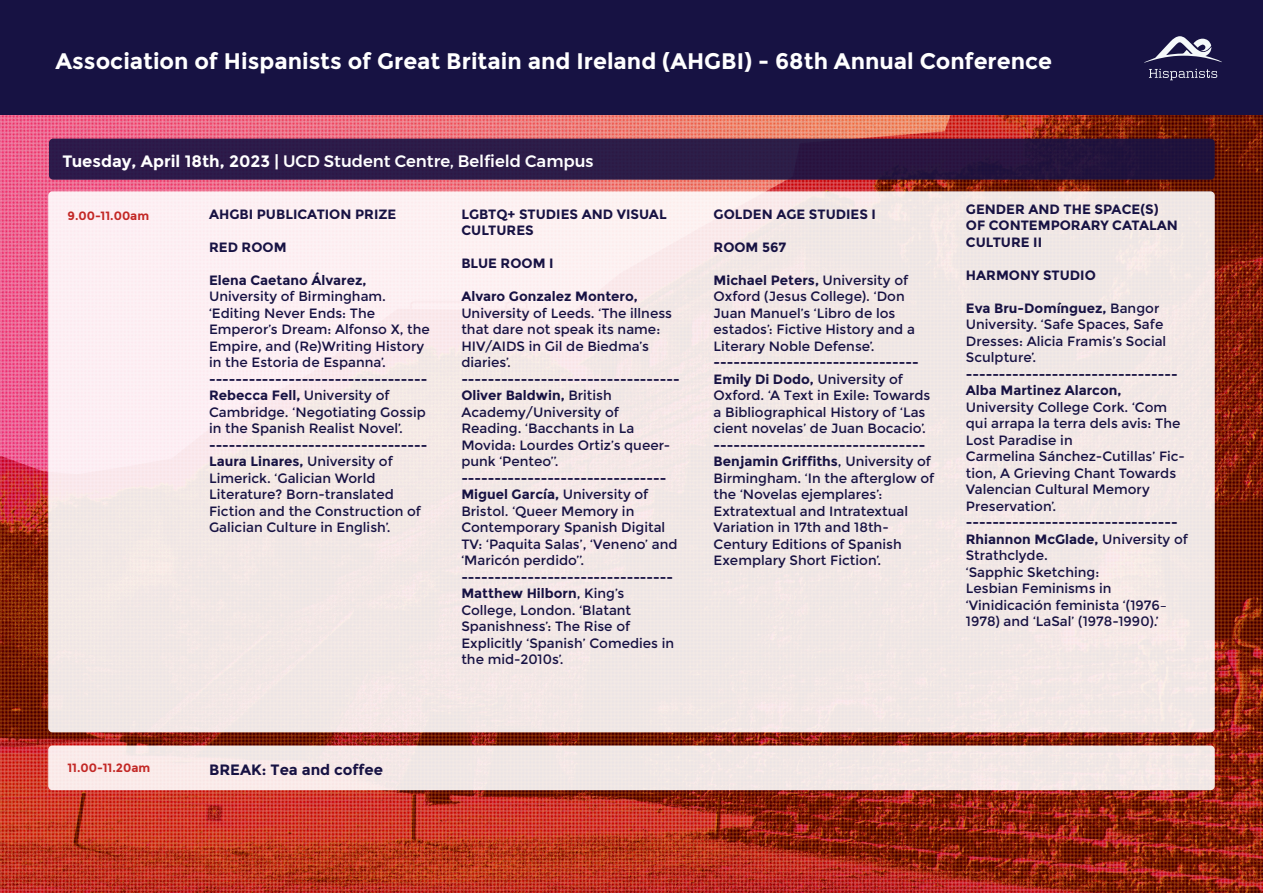
<style>
.page{position:relative;width:1263px;height:893px;background:#fff}
.page>*{position:absolute;margin:0;border:0;box-sizing:border-box;transform-origin:0 0}
.t1{font:700 22.5px "Montserrat";color:#fff}
.t2{font:500 16.5px "Montserrat";color:#fff}
.t3{font:700 15px "Montserrat";color:#171243}
.t4{font:13.5px/16.5px "Montserrat";color:#171243}
.t5{font:700 13.5px/16.5px "Montserrat";color:#171243}
.t6{font:700 12px "Montserrat";color:#c32826}
.s1{font-weight:700}
.s2{font-weight:400}
</style>
<div class="page">
<img style="left:0;top:114px;width:1263px;height:779px">
<div style="left:0;top:0;width:1263px;height:114px;background:#171243"></div>
<div style="left:48px;top:745px;width:1167px;height:45px;background:#f2e8e5;border-radius:4px"></div>
<div style="left:48px;top:191px;width:1167px;height:541px;background:linear-gradient(to right,#f8ebec,#f0e7e4);border-radius:4px"></div>
<div style="left:49px;top:139px;width:1166px;height:41px;background:#2c1a47;border-radius:4px"></div>
<svg style="left:1144px;top:36px;width:78px;height:27px"></svg>
<svg style="left:1149px;top:69px;width:68px;height:11px"></svg>
<p class="t1" style="left:56px;top:47px;width:998px">Association of Hispanists of Great Britain and Ireland (AHGBI) - 68th Annual Conference</p>
<p class="t2" style="left:62px;top:148px;width:533px"><span class="s1">Tuesday, April 18th, 2023 |</span> UCD Student Centre, Belfield Campus</p>
<p class="t6" style="left:67px;top:209px;width:83px">9.00-11.00am</p>
<p class="t5" style="left:209px;top:206px;width:189px">AHGBI PUBLICATION PRIZE</p>
<p class="t5" style="left:209px;top:239px;width:79px">RED ROOM</p>
<p class="t5" style="left:209px;top:272px;width:159px">Elena Caetano Álvarez,</p>
<p class="t4" style="left:209px;top:288px;width:179px">University of Birmingham.</p>
<p class="t4" style="left:209px;top:305px;width:168px">‘Editing Never Ends: The</p>
<p class="t4" style="left:209px;top:321px;width:222px">Emperor’s Dream: Alfonso X, the<br>Empire, and (Re)Writing History in the Estoria de Espanna’.</p>
<p class="t5" style="left:209px;top:371px;width:220px">---------------------------------</p>
<p class="t5" style="left:209px;top:387px;width:182px">Rebecca Fell, <span class="s2">University of</span></p>
<p class="t4" style="left:209px;top:404px;width:218px">Cambridge. ‘Negotiating Gossip in the Spanish Realist Novel’.</p>
<p class="t5" style="left:209px;top:437px;width:220px">---------------------------------</p>
<p class="t5" style="left:209px;top:453px;width:185px">Laura Linares, <span class="s2">University of</span></p>
<p class="t4" style="left:209px;top:470px;width:168px">Limerick. ‘Galician World</p>
<p class="t4" style="left:209px;top:486px;width:214px">Literature? Born-translated<br>Fiction and the Construction of<br>Galician Culture in English’.</p>
<p class="t5" style="left:461px;top:206px;width:207px">LGBTQ+ STUDIES AND VISUAL</p>
<p class="t5" style="left:461px;top:222px;width:74px">CULTURES</p>
<p class="t5" style="left:461px;top:255px;width:94px">BLUE ROOM I</p>
<p class="t5" style="left:461px;top:288px;width:178px">Alvaro Gonzalez Montero,</p>
<p class="t4" style="left:461px;top:305px;width:212px">University of Leeds. ‘The illness that dare not speak its name:<br>HIV/AIDS in Gil de Biedma’s</p>
<p class="t4" style="left:461px;top:354px;width:51px">diaries’.</p>
<p class="t5" style="left:461px;top:371px;width:220px">---------------------------------</p>
<p class="t5" style="left:461px;top:387px;width:152px">Oliver Baldwin, <span class="s2">British</span></p>
<p class="t4" style="left:461px;top:404px;width:159px">Academy/University of</p>
<p class="t4" style="left:461px;top:420px;width:174px">Reading. ‘Bacchants in La</p>
<p class="t4" style="left:461px;top:437px;width:210px">Movida: Lourdes Ortiz’s queer&shy;punk ‘Penteo’’.</p>
<p class="t5" style="left:461px;top:470px;width:207px">-------------------------------</p>
<p class="t5" style="left:461px;top:486px;width:189px">Miguel García, <span class="s2">University of</span></p>
<p class="t4" style="left:461px;top:503px;width:175px">Bristol. ‘Queer Memory in</p>
<p class="t4" style="left:461px;top:519px;width:218px">Contemporary Spanish Digital<br>TV: ‘Paquita Salas’, ‘Veneno’ and ‘Maricón perdido’’.</p>
<p class="t5" style="left:461px;top:569px;width:213px">--------------------------------</p>
<p class="t5" style="left:461px;top:585px;width:165px">Matthew Hilborn<span class="s2">, King’s</span></p>
<p class="t4" style="left:461px;top:602px;width:171px">College, London. ‘Blatant</p>
<p class="t4" style="left:461px;top:618px;width:170px">Spanishness’: The Rise of</p>
<p class="t4" style="left:461px;top:635px;width:214px">Explicitly ‘Spanish’ Comedies in the mid-2010s’.</p>
<p class="t5" style="left:714px;top:206px;width:164px">GOLDEN AGE STUDIES I</p>
<p class="t5" style="left:714px;top:239px;width:74px">ROOM 567</p>
<p class="t4" style="left:714px;top:272px;width:203px"><span class="s1">Michael Peters,</span> University of<br>Oxford (Jesus College). ‘Don<br>Juan Manuel’s ‘Libro de los estados’: Fictive History and a<br>Literary Noble Defense’.</p>
<p class="t5" style="left:714px;top:354px;width:207px">-------------------------------</p>
<p class="t4" style="left:714px;top:371px;width:218px"><span class="s1">Emily Di Dodo,</span> University of<br>Oxford. ‘A Text in Exile: Towards a Bibliographical History of ‘Las cient novelas’ de Juan Bocacio’.</p>
<p class="t5" style="left:714px;top:437px;width:213px">--------------------------------</p>
<p class="t4" style="left:714px;top:453px;width:222px"><span class="s1">Benjamin Griffiths</span>, University of<br>Birmingham. ‘In the afterglow of the ‘Novelas ejemplares’:</p>
<p class="t4" style="left:714px;top:503px;width:196px">Extratextual and Intratextual</p>
<p class="t4" style="left:714px;top:519px;width:177px">Variation in 17th and 18th-</p>
<p class="t4" style="left:714px;top:536px;width:190px">Century Editions of Spanish</p>
<p class="t4" style="left:714px;top:552px;width:169px">Exemplary Short Fiction’.</p>
<p class="t5" style="left:966px;top:201px;width:213px">GENDER AND THE SPACE(S)<br>OF CONTEMPORARY CATALAN<br>CULTURE II</p>
<p class="t5" style="left:966px;top:267px;width:131px">HARMONY STUDIO</p>
<p class="t4" style="left:966px;top:300px;width:202px"><span class="s1">Eva Bru-Domínguez,</span> Bangor<br>University. ‘Safe Spaces, Safe<br>Dresses: Alicia Framis’s Social<br>Sculpture’.</p>
<p class="t5" style="left:966px;top:366px;width:213px">--------------------------------</p>
<p class="t5" style="left:966px;top:382px;width:157px">Alba Martinez Alarcon,</p>
<p class="t4" style="left:966px;top:399px;width:216px">University College Cork. ‘Com qui arrapa la terra dels avis: The<br>Lost Paradise in</p>
<p class="t4" style="left:966px;top:448px;width:221px">Carmelina Sánchez-Cutillas’ Fic&shy;tion, A Grieving Chant Towards<br>Valencian Cultural Memory</p>
<p class="t4" style="left:966px;top:498px;width:92px">Preservation’.</p>
<p class="t5" style="left:966px;top:514px;width:213px">--------------------------------</p>
<p class="t4" style="left:966px;top:531px;width:224px"><span class="s1">Rhiannon McGlade,</span> University of<br>Strathclyde.</p>
<p class="t4" style="left:966px;top:564px;width:135px">‘Sapphic Sketching:</p>
<p class="t4" style="left:966px;top:580px;width:147px">Lesbian Feminisms in</p>
<p class="t4" style="left:966px;top:597px;width:203px">‘Vinidicación feminista ‘(1976–<br>1978) and ‘LaSal’ (1978-1990).’</p>
<p class="t6" style="left:67px;top:761px;width:84px">11.00-11.20am</p>
<p class="t3" style="left:209px;top:761px;width:175px">BREAK: Tea and coffee</p>
</div>
